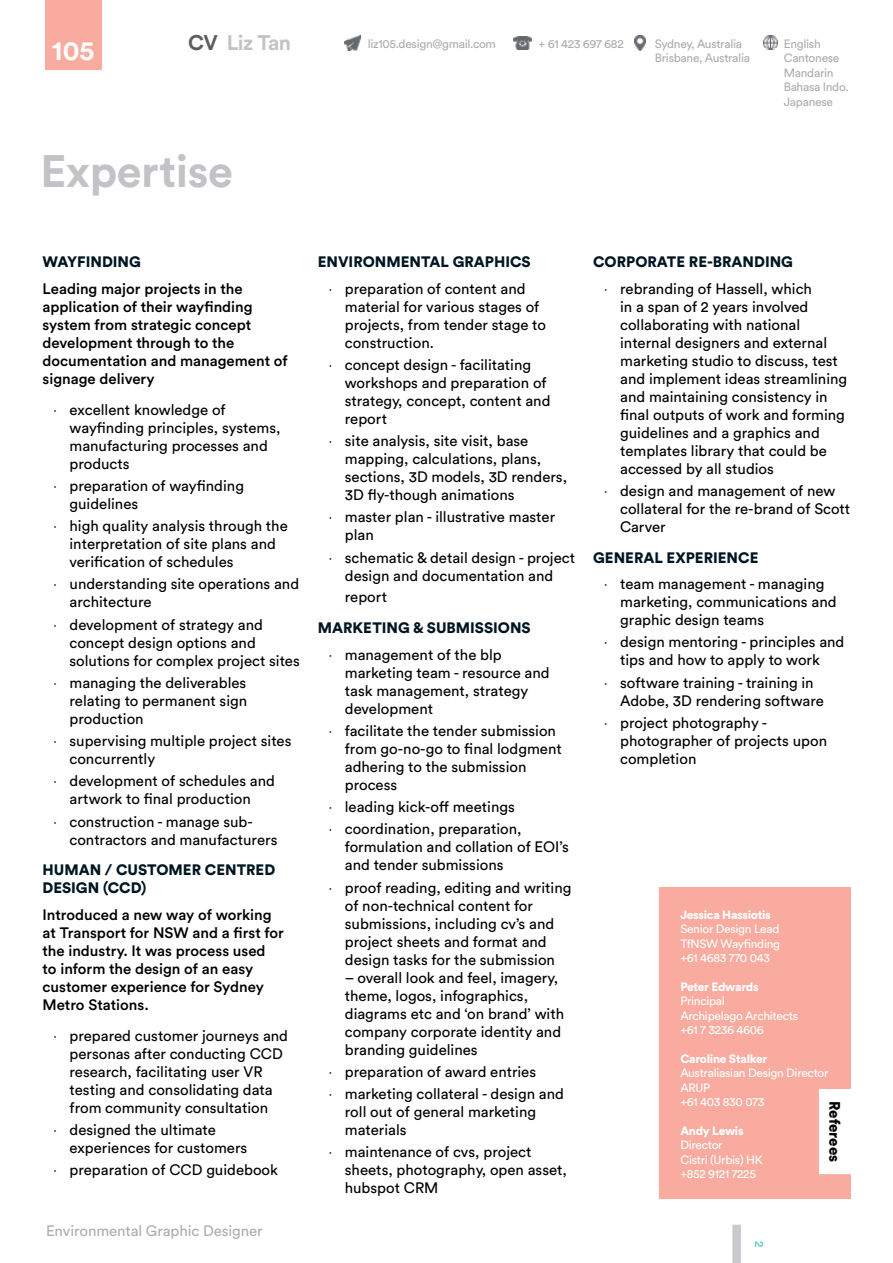
<style>
.page{position:relative;width:893px;height:1263px;background:#fff}
.page>*{position:absolute;margin:0;border:0;box-sizing:border-box;transform-origin:0 0}
.t1{font:700 45px "Circular Std";letter-spacing:-.01em;color:#c3c2c7}
.t2{font:700 27px "Circular Std";color:#fff}
.t3{font:700 21px "Circular Std";letter-spacing:-.025em;color:#c3c2c7}
.t4{font:15px/18px "Circular Std";color:#000}
.t5{font:500 15px/18px "Circular Std";color:#000}
.t6{font:900 15px/18px "Circular Std";color:#001522}
.t7{font:15px "Circular Std";letter-spacing:-.005em;color:#adadb2}
.t8{font:900 15px "Circular Std";color:#000}
.t9{font:12px/14.4px "Circular Std";letter-spacing:-.025em;color:#fff}
.t10{font:12px/14.4px "Circular Std";letter-spacing:-.025em;color:#adadb2}
.t11{font:900 12px "Circular Std";letter-spacing:-.025em;color:#fff}
.t12{font:12px "Circular Std";color:#47bfaf}
.s1{color:#5e5e5e}
.s2{font-family:"DIN Pro"}
.s3{font-weight:900;color:#001522}
.s4{font-family:"DIN Pro";font-weight:400;color:#000}
.s5{font-weight:400;color:#000}
</style>
<div class="page">
<img style="left:763px;top:36px;width:14px;height:13px">
<img style="left:513px;top:36px;width:19px;height:13px">
<img style="left:635px;top:35px;width:11px;height:15px">
<img style="left:344px;top:36px;width:16px;height:14px">
<div style="left:659px;top:888px;width:191px;height:311px;background:#f8ab9e"></div>
<div style="left:819px;top:1089px;width:31px;height:85px;background:#fff"></div>
<div style="left:732px;top:1225px;width:9px;height:38px;background:#cac8ce"></div>
<div style="left:45px;top:0;width:57px;height:70px;background:#f8ab9e"></div>
<h2 class="t2" style="left:52px;top:33px;width:44px">105</h2>
<h3 class="t3" style="left:188px;top:29px;width:104px"><span class="s1">CV</span> Liz Tan</h3>
<h1 class="t1" style="left:41px;top:143px;width:194px">Expertise</h1>
<p class="t10" style="left:368px;top:36px;width:130px">liz105.design@gmail.com</p>
<p class="t10" style="left:539px;top:36px;width:87px">+ 61 423 697 682</p>
<p class="t10" style="left:655px;top:36px;width:97px">Sydney, Australia<br>Brisbane, Australia</p>
<p class="t10" style="left:784px;top:36px;width:66px">English<br>Cantonese<br>Mandarin<br>Bahasa Indo.<br>Japanese</p>
<p class="t6" style="left:43px;top:253px;width:100px">WAYFINDING</p>
<p class="t5" style="left:43px;top:279px;width:247px">Leading major projects in the application of their wayfinding system from strategic concept development through to the documentation and management of signage delivery</p>
<p class="t4" style="left:70px;top:400px;width:213px;text-indent:-16px"><span class="s2">·</span> excellent knowledge of wayfinding principles, systems, manufacturing processes and products</p>
<p class="t4" style="left:70px;top:476px;width:176px;text-indent:-16px"><span class="s2">·</span> preparation of wayfinding guidelines</p>
<p class="t4" style="left:70px;top:517px;width:220px;text-indent:-16px"><span class="s2">·</span> high quality analysis through the interpretation of site plans and verification of schedules</p>
<p class="t4" style="left:70px;top:575px;width:231px;text-indent:-16px"><span class="s2">·</span> understanding site operations and architecture</p>
<p class="t4" style="left:70px;top:615px;width:232px;text-indent:-16px"><span class="s2">·</span> development of strategy and concept design options and solutions for complex project sites</p>
<p class="t4" style="left:70px;top:673px;width:179px;text-align:justify;text-indent:-16px"><span class="s2">·</span> managing the deliverables relating to permanent sign production</p>
<p class="t4" style="left:70px;top:732px;width:224px;text-indent:-16px"><span class="s2">·</span> supervising multiple project sites concurrently</p>
<p class="t4" style="left:53px;top:772px;width:223px;text-align:center"><span class="s2">·</span> development of schedules and artwork to final production</p>
<p class="t4" style="left:70px;top:812px;width:209px;text-indent:-16px"><span class="s2">·</span> construction - manage sub&shy;contractors and manufacturers</p>
<p class="t6" style="left:43px;top:861px;width:234px">HUMAN / CUSTOMER CENTRED<br>DESIGN (CCD)</p>
<p class="t5" style="left:43px;top:905px;width:243px">Introduced a new way of working at Transport for NSW and a first for the industry. It was process used<br>to inform the design of an easy customer experience for Sydney<br>Metro Stations.</p>
<p class="t4" style="left:70px;top:1026px;width:220px;text-indent:-16px"><span class="s2">·</span> prepared customer journeys and personas after conducting CCD research, facilitating user VR testing and consolidating data from community consultation</p>
<p class="t4" style="left:70px;top:1120px;width:179px;text-indent:-16px"><span class="s2">·</span> designed the ultimate experiences for customers</p>
<p class="t4" style="left:53px;top:1161px;width:227px"><span class="s2">·</span> preparation of CCD guidebook</p>
<p class="t7" style="left:46px;top:1222px;width:218px">Environmental Graphic Designer</p>
<p class="t4" style="left:318px;top:248px;width:214px;line-height:26.5px;text-align:center"><span class="s3">ENVIRONMENTAL GRAPHICS </span><span class="s2">·</span> preparation of content and</p>
<p class="t4" style="left:345px;top:297px;width:203px">material for various stages of projects, from tender stage to construction.</p>
<p class="t4" style="left:345px;top:355px;width:207px;text-indent:-16px"><span class="s2">·</span> concept design - facilitating workshops and preparation of strategy, concept, content and report</p>
<p class="t4" style="left:345px;top:432px;width:224px;text-indent:-16px"><span class="s2">·</span> site analysis, site visit, base mapping, calculations, plans, sections, 3D models, 3D renders,<br>3D fly-though animations</p>
<p class="t4" style="left:345px;top:508px;width:212px;text-indent:-16px"><span class="s2">·</span> master plan - illustrative master plan</p>
<p class="t4" style="left:328px;top:548px;width:248px;text-align:center"><span class="s2">·</span> schematic &amp; detail design - project design and documentation and</p>
<p class="t4" style="left:345px;top:588px;width:44px">report</p>
<p class="t6" style="left:328px;top:614px;width:204px;line-height:26.5px;text-indent:-10px">MARKETING &amp; SUBMISSIONS <span class="s4">·</span> <span class="s5">management of the blp</span></p>
<p class="t4" style="left:345px;top:663px;width:206px">marketing team - resource and task management, strategy development</p>
<p class="t4" style="left:345px;top:721px;width:218px;text-indent:-16px"><span class="s2">·</span> facilitate the tender submission from go-no-go to final lodgment adhering to the submission process</p>
<p class="t4" style="left:328px;top:795px;width:195px;line-height:22.2px"><span class="s2">·</span> leading kick-off meetings <span class="s2">·</span> coordination, preparation,</p>
<p class="t4" style="left:345px;top:838px;width:225px">formulation and collation of EOI’s and tender submissions</p>
<p class="t4" style="left:345px;top:878px;width:228px;text-indent:-16px"><span class="s2">·</span> proof reading, editing and writing of non-technical content for submissions, including cv’s and project sheets and format and design tasks for the submission</p>
<p class="t4" style="left:345px;top:968px;width:221px">– overall look and feel, imagery, theme, logos, infographics, diagrams etc and ‘on brand’ with company corporate identity and branding guidelines</p>
<p class="t4" style="left:328px;top:1060px;width:237px;line-height:22.2px"><span class="s2">·</span> preparation of award entries<br><span class="s2">·</span> marketing collateral - design and</p>
<p class="t4" style="left:345px;top:1103px;width:193px">roll out of general marketing materials</p>
<p class="t4" style="left:345px;top:1143px;width:224px;text-indent:-16px"><span class="s2">·</span> maintenance of cvs, project sheets, photography, open asset, hubspot CRM</p>
<p class="t4" style="left:604px;top:248px;width:210px;line-height:26.5px;text-indent:-11px"><span class="s3">CORPORATE RE-BRANDING<br></span><span class="s2">·</span> rebranding of Hassell, which</p>
<p class="t4" style="left:620px;top:297px;width:229px">in a span of 2 years involved collaborating with national internal designers and external marketing studio to discuss, test and implement ideas streamlining and maintaining consistency in final outputs of work and forming guidelines and a graphics and templates library that could be accessed by all studios</p>
<p class="t4" style="left:620px;top:481px;width:231px;text-indent:-16px"><span class="s2">·</span> design and management of new collateral for the re-brand of Scott<br>Carver</p>
<p class="t4" style="left:604px;top:544px;width:222px;line-height:26.5px;text-indent:-11px"><span class="s3">GENERAL EXPERIENCE<br></span><span class="s2">·</span> team management - managing</p>
<p class="t4" style="left:620px;top:593px;width:218px">marketing, communications and graphic design teams</p>
<p class="t4" style="left:604px;top:633px;width:242px;text-align:center"><span class="s2">·</span> design mentoring - principles and tips and how to apply to work</p>
<p class="t4" style="left:620px;top:673px;width:205px;text-indent:-16px"><span class="s2">·</span> software training - training in<br>Adobe, 3D rendering software</p>
<p class="t4" style="left:620px;top:713px;width:208px;text-indent:-16px"><span class="s2">·</span> project photography - photographer of projects upon completion</p>
<p class="t11" style="left:680px;top:906px;width:92px">Jessica Hassiotis</p>
<p class="t9" style="left:680px;top:921px;width:101px;text-align:justify">Senior Design Lead TfNSW Wayfinding +61 4683 770 043</p>
<p class="t11" style="left:680px;top:978px;width:80px">Peter Edwards</p>
<p class="t9" style="left:680px;top:993px;width:119px">Principal<br>Archipelago Architects +61 7 3236 4606</p>
<p class="t11" style="left:680px;top:1050px;width:89px">Caroline Stalker</p>
<p class="t9" style="left:680px;top:1065px;width:150px">Australiasian Design Director<br>ARUP<br>+61 403 830 073</p>
<p class="t11" style="left:680px;top:1122px;width:65px">Andy Lewis</p>
<p class="t9" style="left:680px;top:1137px;width:84px">Director<br>Cistri (Urbis) HK +852 9121 7225</p>
<p class="t8" style="left:845px;top:1101px;width:63px;rotate:90deg">Referees</p>
<p class="t12" style="left:767px;top:1241px;width:8px;rotate:90deg">2</p>
</div>
